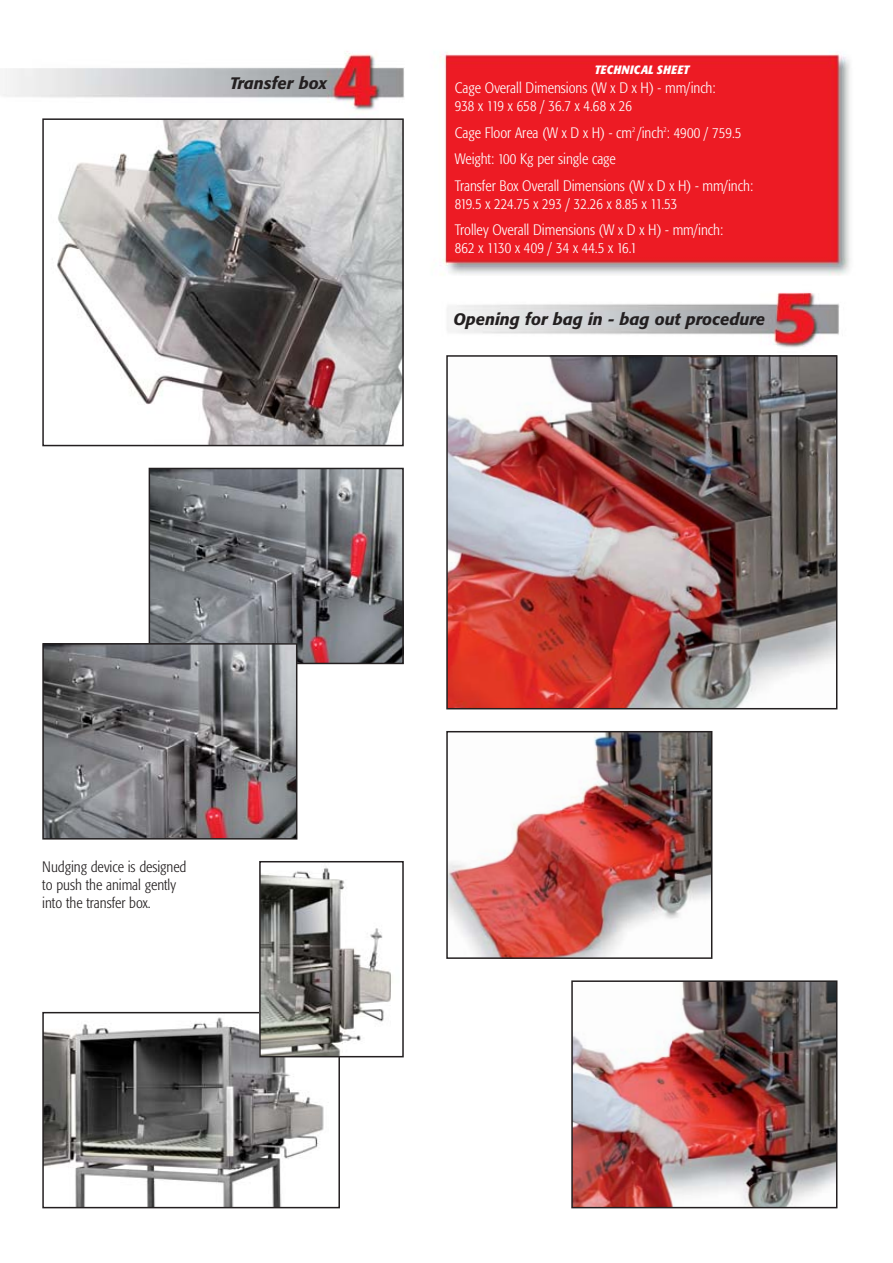
<style>
.page{position:relative;width:893px;height:1263px;background:#fff}
.page>*{position:absolute;margin:0;border:0;box-sizing:border-box;transform-origin:0 0}
.t1{font:italic 500 16.5px "Formata";color:#231f20}
.t2{font:300 condensed 15px/26.5px "Formata";color:#fff}
.t3{font:300 condensed 15px/18px "Formata";color:#231f20}
.t4{font:italic 700 condensed 12px "Formata";letter-spacing:.03em;color:#fff}
</style>
<div class="page">
<img style="left:2px;top:51px;width:848px;height:1158px">
<img style="left:449px;top:734px;width:260px;height:222px">
<div style="left:446px;top:731px;width:266px;height:228px;border:2px solid #231f20"></div>
<img style="left:574px;top:983px;width:260px;height:222px">
<div style="left:571px;top:980px;width:266px;height:228px;border:2px solid #231f20"></div>
<img style="left:45px;top:121px;width:356px;height:322px">
<div style="left:42px;top:118px;width:362px;height:328px;border:2px solid #231f20"></div>
<img style="left:152px;top:471px;width:249px;height:190px">
<div style="left:149px;top:468px;width:255px;height:196px;border:2px solid #231f20"></div>
<img style="left:45px;top:646px;width:249px;height:190px">
<div style="left:42px;top:643px;width:255px;height:196px;border:2px solid #231f20"></div>
<div style="left:43px;top:1013px;width:296px;height:194px;background:#fff"></div>
<img style="left:45px;top:1017px;width:283px;height:188px">
<div style="left:42px;top:1012px;width:298px;height:196px;border:2px solid #231f20"></div>
<img style="left:262px;top:864px;width:139px;height:190px">
<div style="left:259px;top:861px;width:145px;height:196px;border:2px solid #231f20"></div>
<img style="left:449px;top:358px;width:385px;height:348px">
<div style="left:446px;top:355px;width:391px;height:354px;border:2px solid #231f20"></div>
<p class="t1" style="left:230px;top:76px;width:99px">Transfer box</p>
<p class="t4" style="left:595px;top:64px;width:96px">TECHNICAL SHEET</p>
<p class="t2" style="left:455px;top:80px;width:262px;line-height:18px">Cage Overall Dimensions (W x D x H) - mm/inch:<br>938 x 119 x 658 / 36.7 x 4.68 x 26</p>
<p class="t2" style="left:455px;top:120px;width:300px">Cage Floor Area (W x D x H) - cm<sup>2</sup> /inch<sup>2</sup>: 4900 / 759.5<br>Weight: 100 Kg per single cage<br>Transfer Box Overall Dimensions (W x D x H) - mm/inch:</p>
<p class="t2" style="left:455px;top:191px;width:270px">819.5 x 224.75 x 293 / 32.26 x 8.85 x 11.53<br>Trolley Overall Dimensions (W x D x H) - mm/inch:</p>
<p class="t2" style="left:455px;top:236px;width:184px">862 x 1130 x 409 / 34 x 44.5 x 16.1</p>
<p class="t1" style="left:454px;top:312px;width:313px">Opening for bag in - bag out procedure</p>
<p class="t3" style="left:42px;top:859px;width:146px">Nudging device is designed to push the animal gently into the transfer box.</p>
</div>
